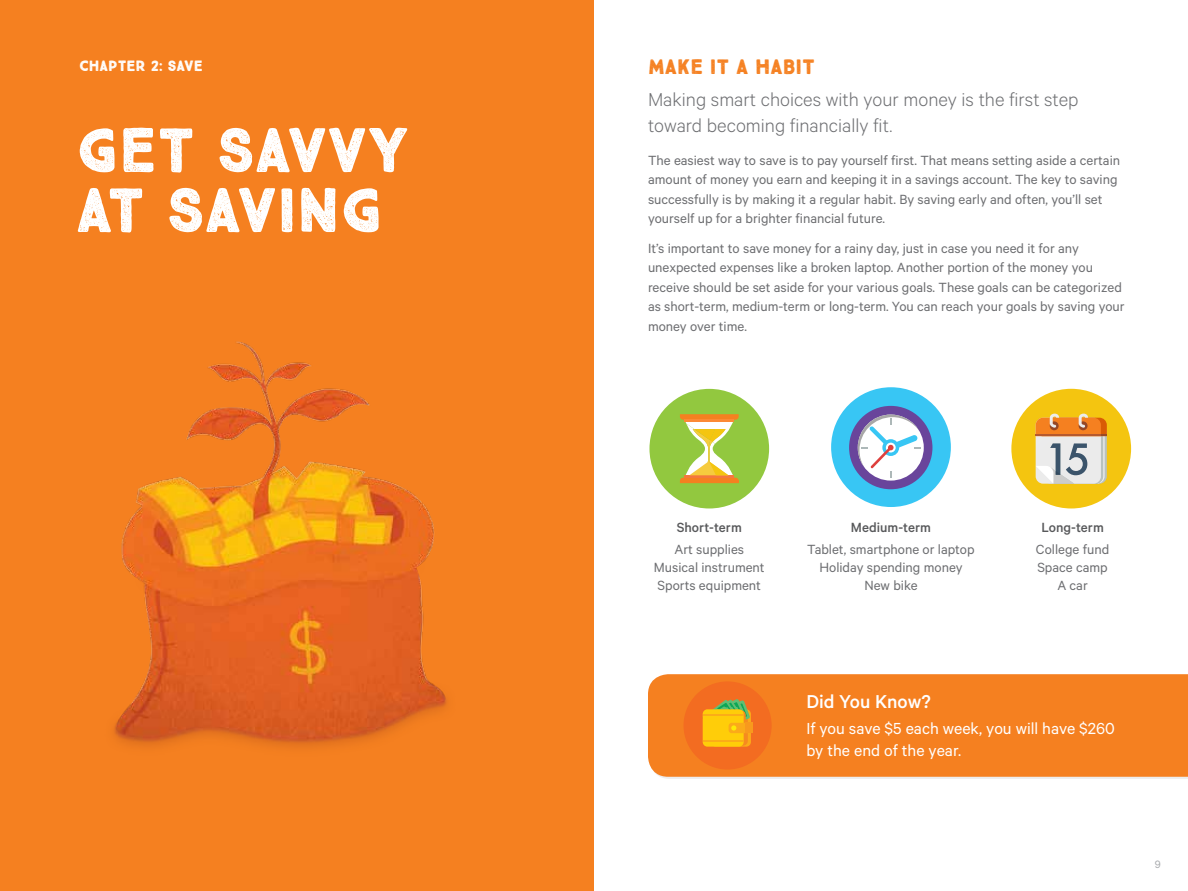
<style>
.page{position:relative;width:1188px;height:891px;background:#fff}
.page>*{position:absolute;margin:0;border:0;box-sizing:border-box;transform-origin:0 0}
.t1{font:700 63px/60px "True North Textures Two";color:#fff}
.t2{font:300 21px/25.5px "Calibre";color:#6d6e71}
.t3{font:700 21px "True North Textures Two";color:#f58020}
.t4{font:500 21px "Calibre";color:#fff}
.t5{font:18px/22.5px "Calibre";color:#fff}
.t6{font:15px/19.5px "Calibre";color:#6d6e71;text-align:center}
.t7{font:500 15px "Calibre";color:#58595b}
.t8{font:700 15px "True North Textures Two";color:#fff}
.t9{font:12px "Calibre";color:#a7a9ac}
</style>
<div class="page">
<div style="left:0;top:0;width:594px;height:891px;background:#f58020"></div>
<img style="left:114px;top:341px;width:333px;height:406px">
<div style="left:648px;top:674px;width:540px;height:103px;background:#f58020"></div>
<div style="left:684px;top:681px;width:88px;height:89px;background:#f36c21;border-radius:50%"></div>
<div style="left:711px;top:709px;width:40px;height:38px;background:#fbaa19;border-radius:5px"></div>
<div style="left:712px;top:710px;width:36px;height:36px;background:#f68b1f;border-radius:5px"></div>
<div style="left:703px;top:709px;width:41px;height:38px;background:#ffcd09;border-radius:5px"></div>
<svg style="left:703px;top:699px;width:49px;height:34px"></svg>
<hr style="left:703px;top:715px;width:41px;height:1px;background:#fbad18">
<hr style="left:703px;top:740px;width:41px;height:1px;background:#fbad18">
<div style="left:649px;top:389px;width:120px;height:119px;background:#92c83f;border-radius:50%"></div>
<svg style="left:680px;top:414px;width:59px;height:69px"></svg>
<hr style="left:685px;top:420px;width:49px;height:2px;background:#fc8a36">
<div style="left:831px;top:387px;width:120px;height:120px;background:#38c6f4;border-radius:50%"></div>
<svg style="left:849px;top:406px;width:83px;height:83px"></svg>
<div style="left:1011px;top:389px;width:120px;height:119px;background:#f4c510;border-radius:50%"></div>
<svg style="left:1036px;top:414px;width:71px;height:70px;background:#d6ba9e"></svg>
<p class="t8" style="left:79px;top:57px;width:125px">CHAPTER 2: SAVE</p>
<h2 class="t3" style="left:648px;top:54px;width:169px">MAKE IT A HABIT</h2>
<h2 class="t2" style="left:648px;top:86px;width:432px">Making smart choices with your money is the first step toward becoming financially fit.</h2>
<p class="t6" style="left:648px;top:150px;width:474px;text-align:left">The easiest way to save is to pay yourself first. That means setting aside a certain amount of money you earn and keeping it in a savings account. The key to saving successfully is by making it a regular habit. By saving early and often, you’ll set yourself up for a brighter financial future.</p>
<p class="t6" style="left:648px;top:238px;width:478px;text-align:left">It’s important to save money for a rainy day, just in case you need it for any unexpected expenses like a broken laptop. Another portion of the money you receive should be set aside for your various goals. These goals can be categorized as short-term, medium-term or long-term. You can reach your goals by saving your money over time.</p>
<h1 class="t1" style="left:76px;top:121px;width:335px">GET SAVVY<br>AT SAVING</h1>
<p class="t7" style="left:677px;top:518px;width:67px">Short-term</p>
<p class="t6" style="left:654px;top:540px;width:112px;line-height:18px">Art supplies<br>Musical instrument<br>Sports equipment</p>
<p class="t7" style="left:851px;top:518px;width:82px">Medium-term</p>
<p class="t6" style="left:807px;top:540px;width:169px;line-height:18px">Tablet, smartphone or laptop<br>Holiday spending money<br>New bike</p>
<p class="t7" style="left:1041px;top:518px;width:64px">Long-term</p>
<p class="t6" style="left:1036px;top:540px;width:75px;line-height:18px">College fund<br>Space camp<br>A car</p>
<h2 class="t4" style="left:806px;top:689px;width:126px">Did You Know?</h2>
<p class="t5" style="left:806px;top:716px;width:310px">If you save $5 each week, you will have $260 by the end of the year.</p>
<p class="t9" style="left:1155px;top:858px;width:7px">9</p>
</div>
